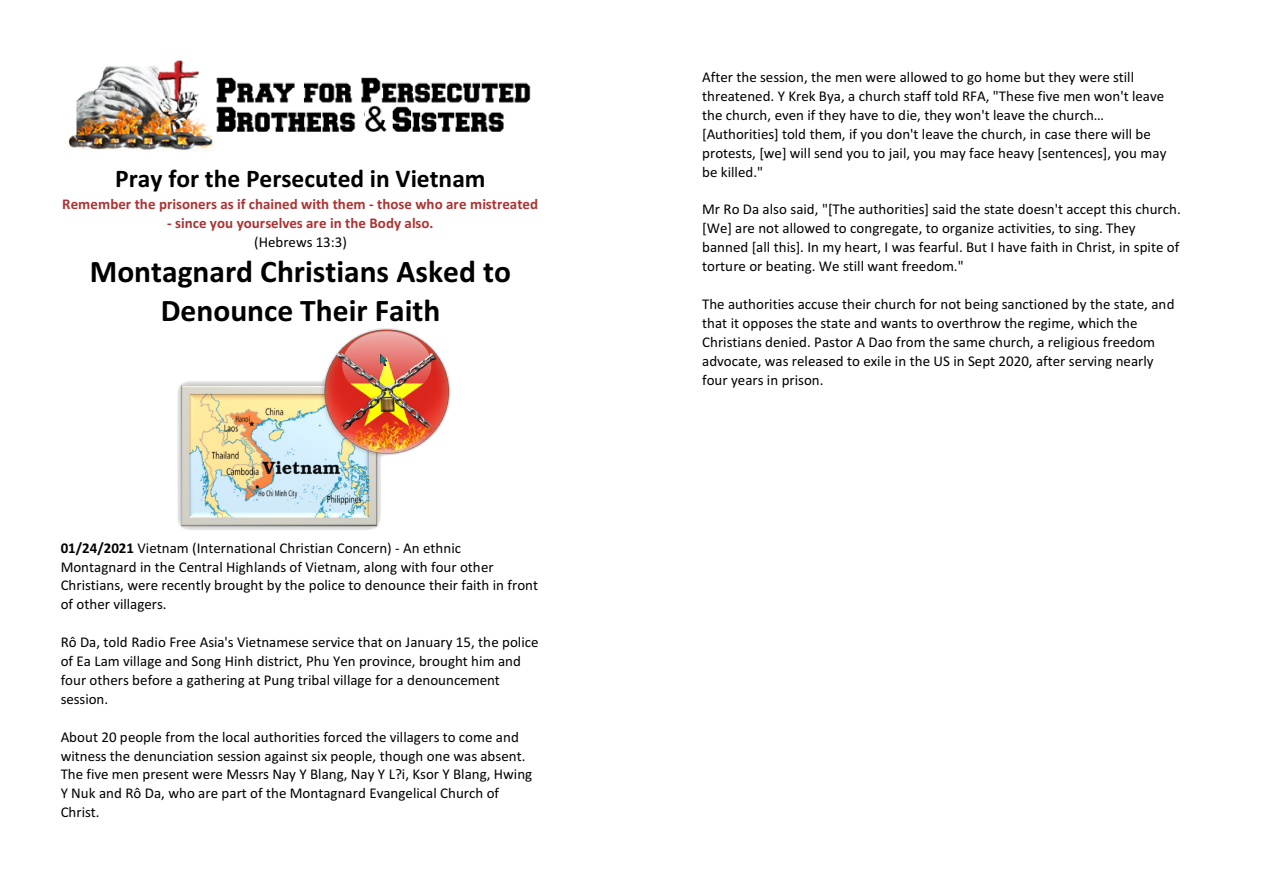
<style>
.page{position:relative;width:1263px;height:893px;background:#fff}
.page>*{position:absolute;margin:0;border:0;box-sizing:border-box;transform-origin:0 0}
.t1{font:700 31.5px/39.6px "Calibri";color:#000;text-align:center}
.t2{font:700 25.5px "Calibri";color:#000}
.t3{font:15px/18.9px "Calibri";color:#000}
.t4{font:700 15px "Calibri";color:#ab3333}
.s1{font-weight:700}
</style>
<div class="page">
<img style="left:68px;top:60px;width:463px;height:91px">
<img style="left:177px;top:328px;width:274px;height:202px">
<h2 class="t2" style="left:115px;top:168px;width:372px">Pray for the Persecuted in Vietnam</h2>
<p class="t4" style="left:62px;top:198px;width:477px">Remember the prisoners as if chained with them - those who are mistreated</p>
<p class="t4" style="left:167px;top:217px;width:268px">- since you yourselves are in the Body also.</p>
<p class="t3" style="left:254px;top:233px;width:94px">(Hebrews 13:3)</p>
<h1 class="t1" style="left:90px;top:254px;width:423px">Montagnard Christians Asked to<br>Denounce Their Faith</h1>
<p class="t3" style="left:61px;top:539px;width:479px"><span class="s1">01/24/2021</span> Vietnam (International Christian Concern) - An ethnic Montagnard in the Central Highlands of Vietnam, along with four other Christians, were recently brought by the police to denounce their faith in front of other villagers.</p>
<p class="t3" style="left:61px;top:634px;width:479px">Rô Da, told Radio Free Asia's Vietnamese service that on January 15, the police of Ea Lam village and Song Hinh district, Phu Yen province, brought him and four others before a gathering at Pung tribal village for a denouncement session.</p>
<p class="t3" style="left:61px;top:728px;width:473px">About 20 people from the local authorities forced the villagers to come and witness the denunciation session against six people, though one was absent.<br>The five men present were Messrs Nay Y Blang, Nay Y L?i, Ksor Y Blang, Hwing Y Nuk and Rô Da, who are part of the Montagnard Evangelical Church of Christ.</p>
<p class="t3" style="left:702px;top:69px;width:466px">After the session, the men were allowed to go home but they were still threatened. Y Krek Bya, a church staff told RFA, "These five men won't leave the church, even if they have to die, they won't leave the church… [Authorities] told them, if you don't leave the church, in case there will be protests, [we] will send you to jail, you may face heavy [sentences], you may be killed."</p>
<p class="t3" style="left:702px;top:201px;width:480px">Mr Ro Da also said, "[The authorities] said the state doesn't accept this church. [We] are not allowed to congregate, to organize activities, to sing. They banned [all this]. In my heart, I was fearful. But I have faith in Christ, in spite of torture or beating. We still want freedom."</p>
<p class="t3" style="left:702px;top:296px;width:474px">The authorities accuse their church for not being sanctioned by the state, and that it opposes the state and wants to overthrow the regime, which the Christians denied. Pastor A Dao from the same church, a religious freedom advocate, was released to exile in the US in Sept 2020, after serving nearly four years in prison.</p>
</div>
